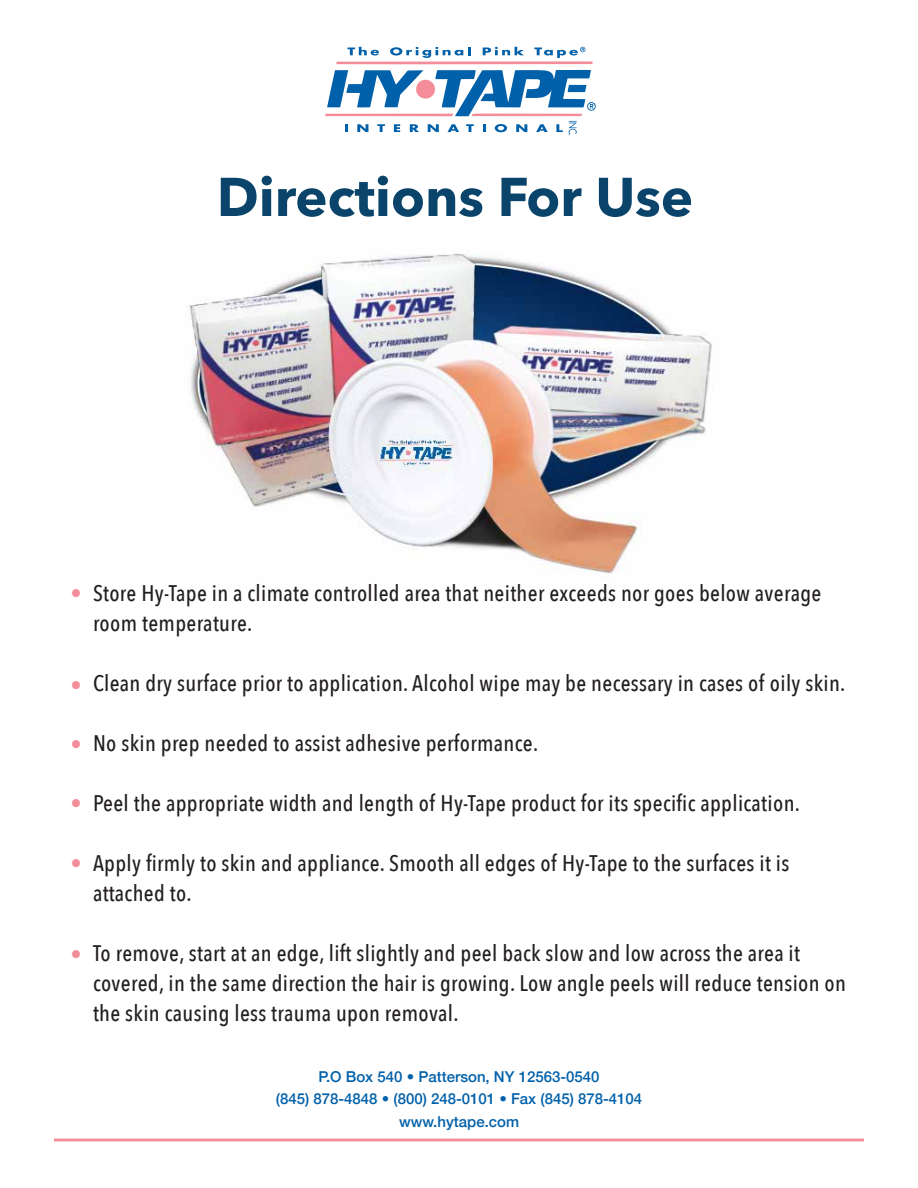
<style>
.page{position:relative;width:918px;height:1188px;background:#fff}
.page>*{position:absolute;margin:0;border:0;box-sizing:border-box;transform-origin:0 0}
.t1{font:700 54px "Avenir Next";color:#0a446b}
.t2{font:500 22.5px/30px "Avenir Next Condensed";letter-spacing:.015em;color:#231f20}
.t3{font:500 22.5px "Avenir Next Condensed";color:#f48d9a}
.t4{font:500 15px/22.5px "Helvetica Neue";color:#0060a9;text-align:center}
</style>
<div class="page">
<img style="left:186px;top:254px;width:526px;height:320px">
<svg style="left:336px;top:47px;width:257px;height:17px"></svg>
<svg style="left:325px;top:70px;width:271px;height:65px"></svg>
<hr style="left:54px;top:1139px;width:810px;height:2px;background:#f48d9a">
<h1 class="t1" style="left:217px;top:150px;width:478px">Directions For Use</h1>
<p class="t3" style="left:71px;top:579px;width:13px">•</p>
<p class="t3" style="left:71px;top:671px;width:13px">•</p>
<p class="t3" style="left:71px;top:731px;width:13px">•</p>
<p class="t3" style="left:71px;top:789px;width:13px">•</p>
<p class="t3" style="left:71px;top:849px;width:13px">•</p>
<p class="t2" style="left:93px;top:578px;width:730px">Store Hy-Tape in a climate controlled area that neither exceeds nor goes below average room temperature.</p>
<p class="t2" style="left:93px;top:668px;width:754px">Clean dry surface prior to application. Alcohol wipe may be necessary in cases of oily skin.</p>
<p class="t2" style="left:93px;top:728px;width:447px">No skin prep needed to assist adhesive performance.</p>
<p class="t2" style="left:93px;top:788px;width:709px">Peel the appropriate width and length of Hy-Tape product for its specific application.</p>
<p class="t2" style="left:93px;top:848px;width:698px">Apply firmly to skin and appliance. Smooth all edges of Hy-Tape to the surfaces it is attached to.</p>
<p class="t3" style="left:71px;top:941px;width:13px">•</p>
<p class="t2" style="left:93px;top:938px;width:755px">To remove, start at an edge, lift slightly and peel back slow and low across the area it covered, in the same direction the hair is growing. Low angle peels will reduce tension on the skin causing less trauma upon removal.</p>
<p class="t4" style="left:276px;top:1064px;width:368px">P.O Box 540 • Patterson, NY 12563-0540<br>(845) 878-4848 • (800) 248-0101 • Fax (845) 878-4104 www.hytape.com</p>
</div>
